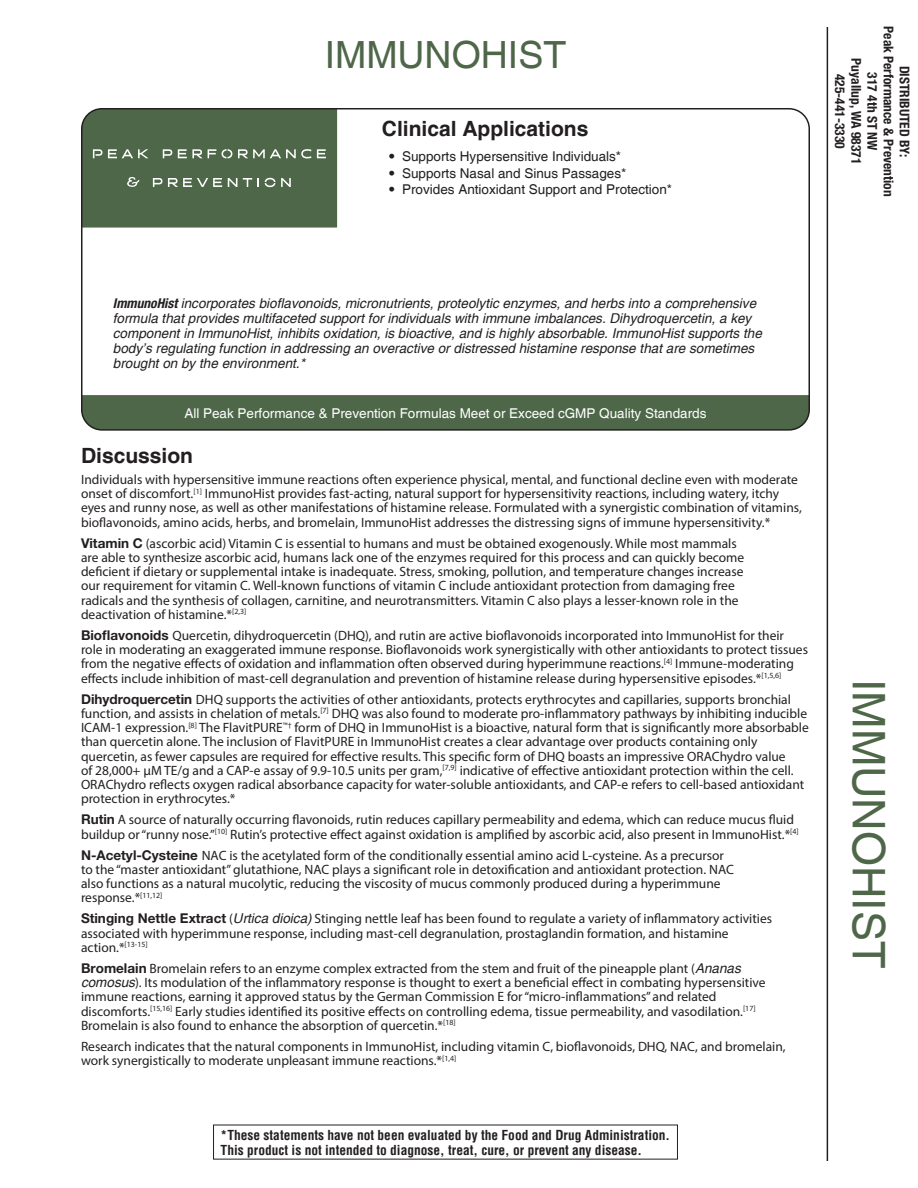
<style>
.page{position:relative;width:918px;height:1188px;background:#fff}
.page>*{position:absolute;margin:0;border:0;box-sizing:border-box;transform-origin:0 0}
.Product_Title_Side{font:45px "Helvetica";color:#4e6749}
.Product_Title{font:37.5px "Helvetica";color:#4e6749}
.Subheader_Clinical_A{font:700 21px "Helvetica";color:#231f20}
.Subheader{font:700 21px "Helvetica";color:#231f20}
.Product_descriptor{font:13.5px/14.2px "Myriad Pro";color:#231f20}
.Text_under_Clinical{font:italic 13.5px/15px "Helvetica";color:#231f20}
.t1{font:700 condensed 13.5px/15px "Helvetica";color:#231f20}
.t2{font:13.5px "Helvetica";color:#231f20}
.t3{font:700 condensed 13.5px/16.2px "Helvetica Neue LT Pro";color:#231f20;text-align:center}
.Distributor_Statemen{font:13.5px "Helvetica";color:#fff}
.s1{font-family:"Trade Gothic LT Std"}
.s2{font-family:"Helvetica Neue LT Std";font-weight:700;font-stretch:condensed}
.s3{font-family:"Helvetica Neue";font-weight:700}
.s4{font-family:"Helvetica";font-style:italic}
</style>
<div class="page">
<hr style="left:827px;top:27px;width:1px;height:1134px;background:#231f20">
<div style="left:82px;top:395px;width:726px;height:34px;background:#4e6749"></div>
<svg style="left:82px;top:109px;width:255px;height:119px;background:#546c4f"></svg>
<p class="Product_Title" style="left:325px;top:33px;width:243px">IMMUNOHIST</p>
<p class="Subheader_Clinical_A" style="left:382px;top:115px;width:208px">Clinical Applications</p>
<p class="t2" style="left:389px;top:149px;width:234px"><span class="s1">•</span> Supports Hypersensitive Individuals*</p>
<p class="t2" style="left:389px;top:165px;width:239px"><span class="s1">•</span> Supports Nasal and Sinus Passages*</p>
<p class="t2" style="left:389px;top:182px;width:285px"><span class="s1">•</span> Provides Antioxidant Support and Protection*</p>
<p class="t3" style="left:913px;top:26px;width:171px;rotate:90deg">DISTRIBUTED BY:<br>Peak Performance &amp; Prevention<br>317 4th ST NW<br>Puyallup, WA 98371<br>425-441-3330</p>
<p class="Text_under_Clinical" style="left:113px;top:296px;width:651px"><span class="s2">ImmunoHist</span> incorporates bioflavonoids, micronutrients, proteolytic enzymes, and herbs into a comprehensive formula that provides multifaceted support for individuals with immune imbalances. Dihydroquercetin, a key component in ImmunoHist, inhibits oxidation, is bioactive, and is highly absorbable. ImmunoHist supports the body’s regulating function in addressing an overactive or distressed histamine response that are sometimes brought on by the environment.*</p>
<p class="Distributor_Statemen" style="left:184px;top:406px;width:524px">All Peak Performance &amp; Prevention Formulas Meet or Exceed cGMP Quality Standards</p>
<p class="Subheader" style="left:81px;top:443px;width:114px">Discussion</p>
<p class="Product_descriptor" style="left:81px;top:472px;width:722px">Individuals with hypersensitive immune reactions often experience physical, mental, and functional decline even with moderate onset of discomfort.<sup>[1]</sup> ImmunoHist provides fast-acting, natural support for hypersensitivity reactions, including watery, itchy eyes and runny nose, as well as other manifestations of histamine release. Formulated with a synergistic combination of vitamins, bioflavonoids, amino acids, herbs, and bromelain, ImmunoHist addresses the distressing signs of immune hypersensitivity.*</p>
<p class="Product_descriptor" style="left:81px;top:536px;width:665px"><span class="s3">Vitamin C</span> (ascorbic acid) Vitamin C is essential to humans and must be obtained exogenously. While most mammals are able to synthesize ascorbic acid, humans lack one of the enzymes required for this process and can quickly become deficient if dietary or supplemental intake is inadequate. Stress, smoking, pollution, and temperature changes increase our requirement for vitamin C. Well-known functions of vitamin C include antioxidant protection from damaging free radicals and the synthesis of collagen, carnitine, and neurotransmitters. Vitamin C also plays a lesser-known role in the deactivation of histamine.*<sup>[2,3]</sup></p>
<p class="Product_descriptor" style="left:81px;top:628px;width:729px"><span class="s3">Bioflavonoids</span> Quercetin, dihydroquercetin (DHQ), and rutin are active bioflavonoids incorporated into ImmunoHist for their role in moderating an exaggerated immune response. Bioflavonoids work synergistically with other antioxidants to protect tissues from the negative effects of oxidation and inflammation often observed during hyperimmune reactions.<sup>[4]</sup> Immune-moderating effects include inhibition of mast-cell degranulation and prevention of histamine release during hypersensitive episodes.*<sup>[1,5,6]</sup></p>
<p class="Product_descriptor" style="left:81px;top:692px;width:729px"><span class="s3">Dihydroquercetin</span> DHQ supports the activities of other antioxidants, protects erythrocytes and capillaries, supports bronchial function, and assists in chelation of metals.<sup>[7]</sup> DHQ was also found to moderate pro-inflammatory pathways by inhibiting inducible ICAM-1 expression.<sup>[8]</sup> The FlavitPURE<sup>™†</sup> form of DHQ in ImmunoHist is a bioactive, natural form that is significantly more absorbable than quercetin alone. The inclusion of FlavitPURE in ImmunoHist creates a clear advantage over products containing only quercetin, as fewer capsules are required for effective results. This specific form of DHQ boasts an impressive ORAChydro value<br>of 28,000+ μM TE/g and a CAP-e assay of 9.9-10.5 units per gram,<sup>[7,9]</sup> indicative of effective antioxidant protection within the cell.<br>ORAChydro reflects oxygen radical absorbance capacity for water-soluble antioxidants, and CAP-e refers to cell-based antioxidant protection in erythrocytes.*</p>
<p class="Product_descriptor" style="left:81px;top:812px;width:719px"><span class="s3">Rutin</span> A source of naturally occurring flavonoids, rutin reduces capillary permeability and edema, which can reduce mucus fluid buildup or “runny nose.”<sup>[10]</sup> Rutin’s protective effect against oxidation is amplified by ascorbic acid, also present in ImmunoHist.*<sup>[4]</sup></p>
<p class="Product_descriptor" style="left:81px;top:848px;width:654px"><span class="s3">N-Acetyl-Cysteine</span> NAC is the acetylated form of the conditionally essential amino acid L-cysteine. As a precursor to the “master antioxidant” glutathione, NAC plays a significant role in detoxification and antioxidant protection. NAC also functions as a natural mucolytic, reducing the viscosity of mucus commonly produced during a hyperimmune response.*<sup>[11,12]</sup></p>
<p class="Product_descriptor" style="left:81px;top:911px;width:693px"><span class="s3">Stinging Nettle Extract</span> (<span class="s4">Urtica dioica)</span> Stinging nettle leaf has been found to regulate a variety of inflammatory activities associated with hyperimmune response, including mast-cell degranulation, prostaglandin formation, and histamine action.*<sup>[13-15]</sup></p>
<p class="Product_descriptor" style="left:81px;top:961px;width:686px"><span class="s3">Bromelain</span> Bromelain refers to an enzyme complex extracted from the stem and fruit of the pineapple plant (<span class="s4">Ananas comosus</span>). Its modulation of the inflammatory response is thought to exert a beneficial effect in combating hypersensitive immune reactions, earning it approved status by the German Commission E for “micro-inflammations” and related discomforts.<sup>[15,16]</sup> Early studies identified its positive effects on controlling edema, tissue permeability, and vasodilation.<sup>[17] </sup>Bromelain is also found to enhance the absorption of quercetin.*<sup>[18]</sup></p>
<p class="Product_descriptor" style="left:81px;top:1039px;width:706px">Research indicates that the natural components in ImmunoHist, including vitamin C, bioflavonoids, DHQ, NAC, and bromelain, work synergistically to moderate unpleasant immune reactions.*<sup>[1,4]</sup></p>
<p class="t1" style="left:221px;top:1127px;width:451px">*These statements have not been evaluated by the Food and Drug Administration.<br>This product is not intended to diagnose, treat, cure, or prevent any disease.</p>
<p class="Product_Title_Side" style="left:895px;top:679px;width:291px;rotate:90deg">IMMUNOHIST</p>
</div>
